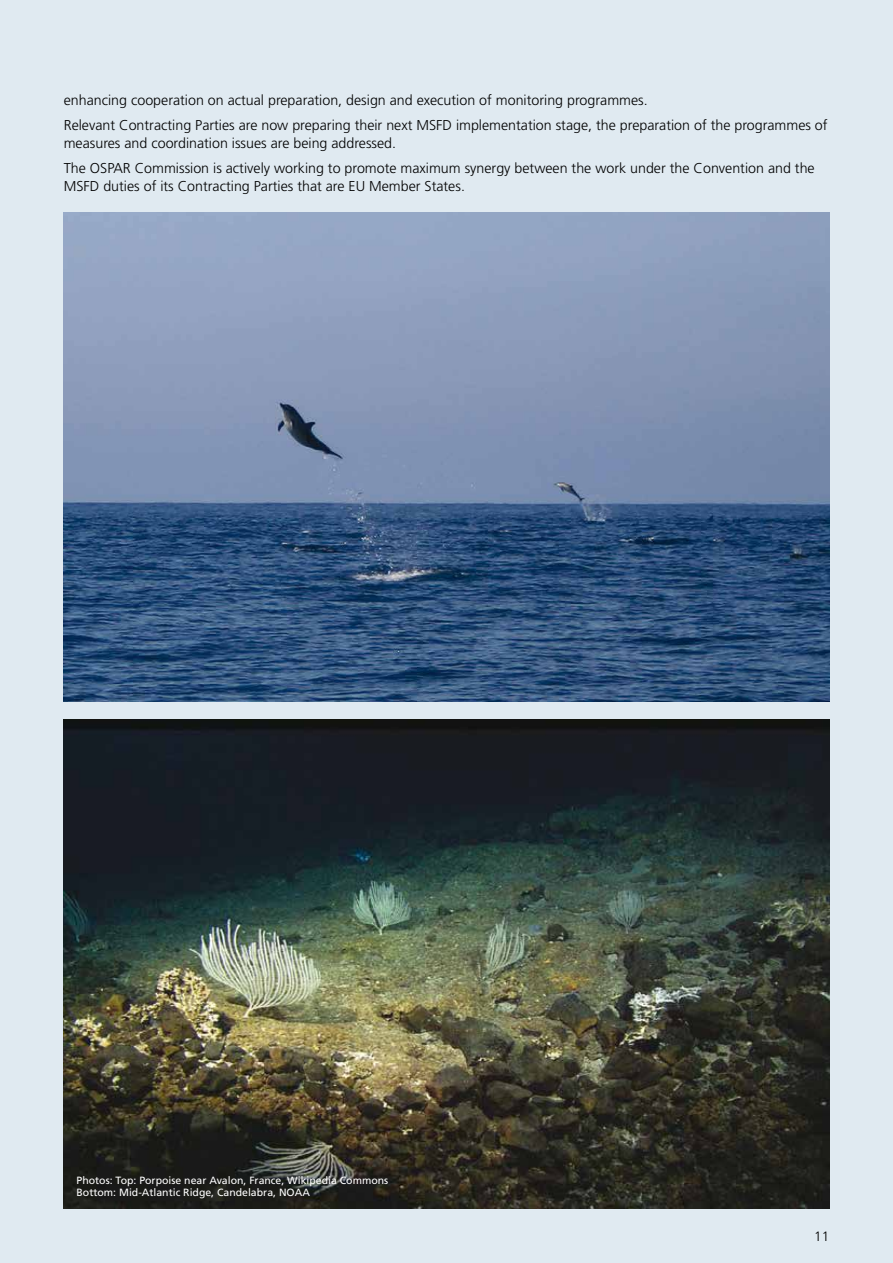
<style>
.page{position:relative;width:893px;height:1263px;background:#e0eaf1}
.page>*{position:absolute;margin:0;border:0;box-sizing:border-box;transform-origin:0 0}
.t1{font:300 14.25px/25.8px "Frutiger";color:#000}
.t2{font:300 13.5px "Frutiger";color:#000}
.t3{font:10.5px/12.6px "Frutiger";color:#fff}
</style>
<div class="page">
<img style="left:64px;top:720px;width:765px;height:489px">
<img style="left:64px;top:213px;width:765px;height:489px">
<p class="t1" style="left:64px;top:87px;width:765px">enhancing cooperation on actual preparation, design and execution of monitoring programmes.<br>Relevant Contracting Parties are now preparing their next MSFD implementation stage, the preparation of the programmes of</p>
<p class="t1" style="left:64px;top:130px;width:752px">measures and coordination issues are being addressed.<br>The OSPAR Commission is actively working to promote maximum synergy between the work under the Convention and the</p>
<p class="t1" style="left:64px;top:173px;width:403px">MSFD duties of its Contracting Parties that are EU Member States.</p>
<p class="t3" style="left:77px;top:1173px;width:313px">Photos: Top: Porpoise near Avalon, France, Wikipedia Commons<br>Bottom: Mid-Atlantic Ridge, Candelabra, NOAA</p>
<p class="t2" style="left:814px;top:1229px;width:17px">11</p>
</div>
